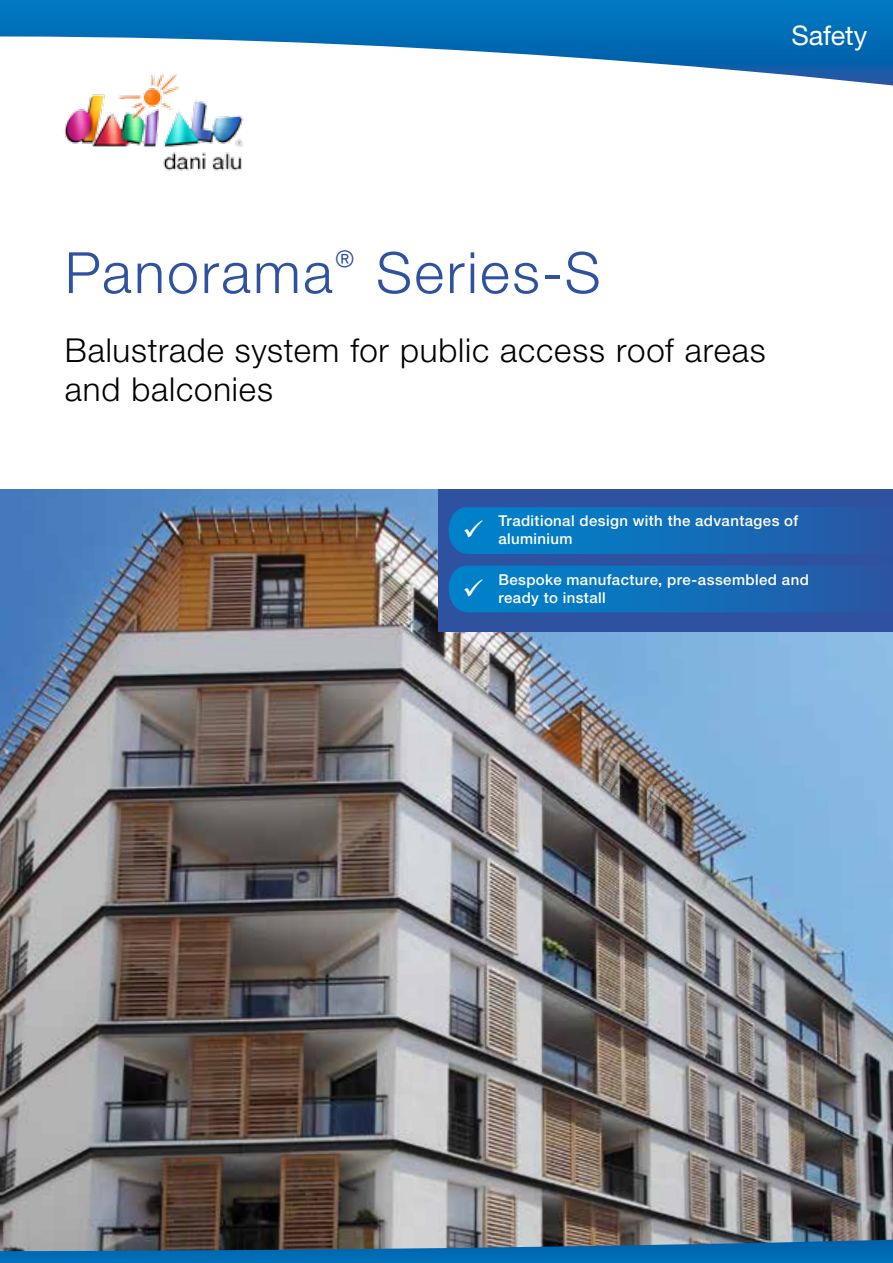
<style>
.page{position:relative;width:893px;height:1263px;background:#fff}
.page>*{position:absolute;margin:0;border:0;box-sizing:border-box;transform-origin:0 0}
.t1{font:300 57px "Helvetica Neue LT Pro";letter-spacing:.04em;color:#2f52a0}
.t2{font:300 33px/39px "Helvetica Neue LT Pro";letter-spacing:.025em;color:#000}
.t3{font:27px "Helvetica Neue LT Pro";letter-spacing:-.005em;color:#fff}
.t4{font:500 15px/18px "Helvetica Neue LT Pro";letter-spacing:.025em;color:#fff}
</style>
<div class="page">
<img style="left:0;top:489px;width:893px;height:751px">
<div style="left:439px;top:489px;width:454px;height:142px;background:#2f52a0"></div>
<svg style="left:0;top:0;width:893px;height:86px"></svg>
<img style="left:55px;top:67px;width:200px;height:104px">
<svg style="left:0;top:1240px;width:893px;height:23px;background:#246c9d"></svg>
<svg style="left:448px;top:507px;width:391px;height:47px;background:#0f71ba"></svg>
<svg style="left:448px;top:566px;width:391px;height:46px;background:#0e71bb"></svg>
<h3 class="t3" style="left:791px;top:19px;width:78px">Safety</h3>
<h1 class="t1" style="left:65px;top:238px;width:537px">Panorama<sup>®</sup> Series-S</h1>
<h2 class="t2" style="left:65px;top:330px;width:702px">Balustrade system for public access roof areas and balconies</h2>
<p class="t4" style="left:498px;top:512px;width:301px">Traditional design with the advantages of aluminium</p>
<p class="t4" style="left:498px;top:570px;width:312px">Bespoke manufacture, pre-assembled and ready to install</p>
</div>
